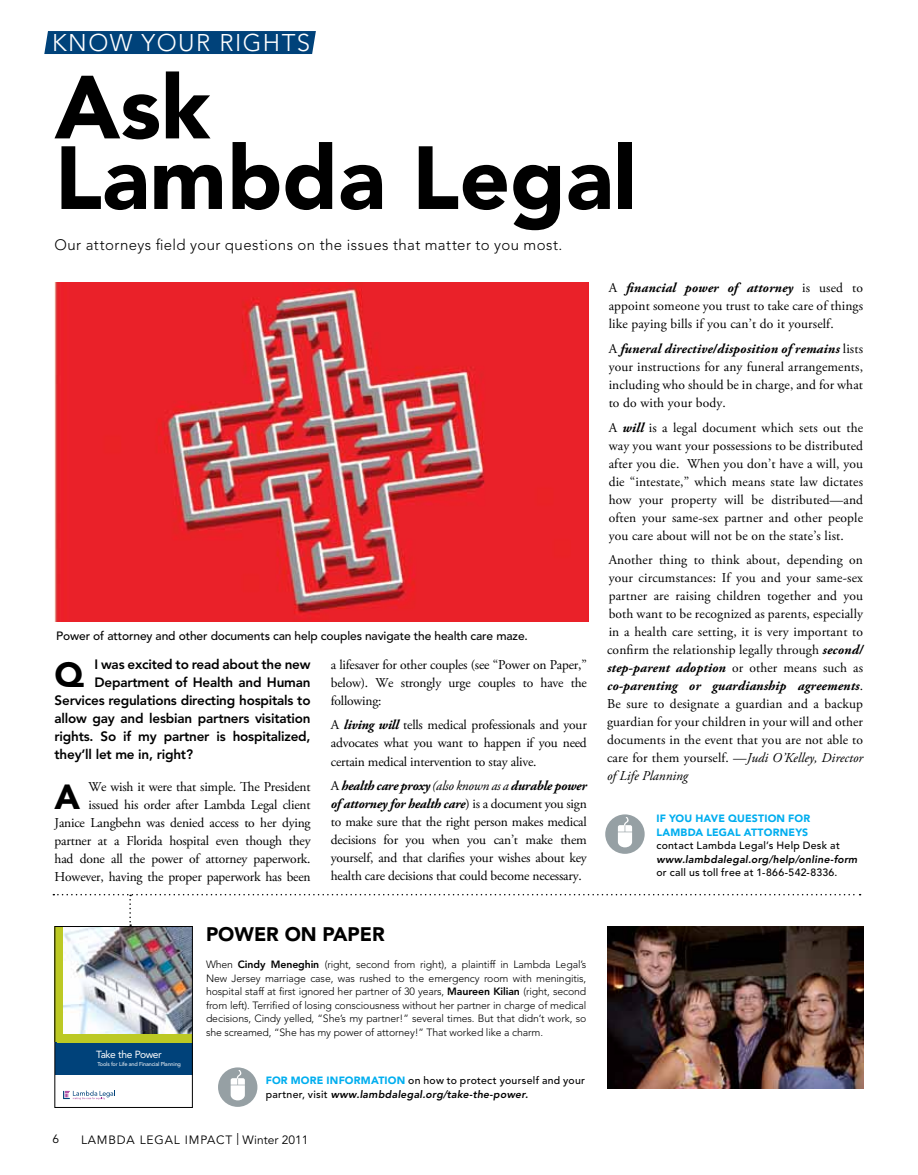
<style>
.page{position:relative;width:918px;height:1175px;background:#fff}
.page>*{position:absolute;margin:0;border:0;box-sizing:border-box;transform-origin:0 0}
.t1{font:900 88.5px/70.5px "Avenir LT Std";color:#000}
.t2{font:900 34.65px "Avenir LT Std";color:#000}
.t3{font:300 24px "Avenir LT Std";letter-spacing:.06em;color:#fff}
.t4{font:900 19.5px "Avenir LT Std";color:#000}
.t5{font:300 15px "Avenir LT Std";letter-spacing:.025em;color:#000}
.t6{font:13.5px/18px "Adobe Garamond Pro";letter-spacing:-.015em;color:#000;text-align:justify}
.t7{font:800 13.5px "Avenir LT Std";letter-spacing:-.015em;color:#000}
.t8{font:500 12px "Avenir LT Std";letter-spacing:-.01em;color:#000}
.t9{font:12px "Avenir LT Std";letter-spacing:.07em;color:#000}
.t10{font:300 10.5px/13.5px "Avenir LT Std";letter-spacing:-.01em;color:#000;text-align:justify}
.t11{font:500 10.5px/13.5px "Avenir LT Std";letter-spacing:.025em;color:#000}
.t12{font:900 10.5px/13.5px "Avenir LT Std";letter-spacing:.02em;color:#00aeef}
.t13{font:italic 800 10.5px "Avenir LT Std";letter-spacing:.025em;color:#000}
.t14{font:10.35px "Avenir LT Std";letter-spacing:-.045em;color:#fff}
.t15{font:5.55px "Avenir LT Std";letter-spacing:-.03em;color:#fff}
.s1{font-weight:700;font-style:italic}
.s2{font-style:italic}
.s3{font-weight:800}
.s4{font-weight:900;color:#00aeef}
.s5{font-weight:800;font-style:italic}
</style>
<div class="page">
<img style="left:55px;top:282px;width:533px;height:339px">
<div style="left:55px;top:1042px;width:137px;height:33px;background:#00427a"></div>
<img style="left:63px;top:928px;width:128px;height:106px">
<div style="left:55px;top:926px;width:8px;height:116px;background:#bcc924"></div>
<div style="left:57px;top:1034px;width:135px;height:8px;background:#bcc924"></div>
<svg style="left:63px;top:1090px;width:52px;height:9px"></svg>
<div style="left:55px;top:926px;width:138px;height:181px;border:1px solid #000"></div>
<img style="left:608px;top:926px;width:256px;height:162px">
<svg style="left:53px;top:894px;width:808px;height:32px"></svg>
<div style="left:218px;top:1067px;width:39px;height:39px;background:#96a0a4;border-radius:50%"></div>
<svg style="left:231px;top:1070px;width:14px;height:30px"></svg>
<div style="left:605px;top:814px;width:40px;height:39px;background:#96a0a4;border-radius:50%"></div>
<svg style="left:618px;top:817px;width:14px;height:30px"></svg>
<div style="left:44px;top:31px;width:272px;height:23px;background:#00427a"></div>
<h3 class="t3" style="left:52px;top:28px;width:260px">Know Your Rights</h3>
<h1 class="t1" style="left:55px;top:72px;width:583px">ASK<br>LAMBDA LEGAL</h1>
<p class="t5" style="left:55px;top:236px;width:509px">Our attorneys field your questions on the issues that matter to you most.</p>
<p class="t8" style="left:56px;top:629px;width:473px">Power of attorney and other documents can help couples navigate the health care maze.</p>
<h2 class="t2" style="left:55px;top:654px;width:31px">Q</h2>
<p class="t7" style="left:95px;top:656px;width:218px">I was excited to read about the new</p>
<p class="t7" style="left:95px;top:674px;width:218px">Department of Health and H uman</p>
<p class="t7" style="left:55px;top:692px;width:257px">Services regulations directing hospitals to</p>
<p class="t7" style="left:55px;top:710px;width:257px">allow gay and lesbian partners visitation</p>
<p class="t7" style="left:55px;top:728px;width:258px">rights. So if my partner is hospitalized,</p>
<p class="t7" style="left:55px;top:746px;width:140px">they’ll let me in, right?</p>
<h2 class="t2" style="left:55px;top:775px;width:27px">A</h2>
<p class="t6" style="left:55px;top:778px;width:258px;text-align:right">We wish it were that simple. The President<br>issued his order after Lambda Legal client<br>Janice Langbehn was denied access to her dying partner at a Florida hospital even though they had done all the power of attorney paperwork.<br>However, having the proper paperwork has been</p>
<p class="t6" style="left:331px;top:656px;width:258px">a lifesaver for other couples (see “Power on Paper,” below). We strongly urge couples to have the following:</p>
<p class="t6" style="left:331px;top:716px;width:258px">A <span class="s1">living will</span> tells medical professionals and your advocates what you want to happen if you need certain medical intervention to stay alive.</p>
<p class="t6" style="left:331px;top:777px;width:258px">A <span class="s1">health care proxy</span> <span class="s2">(also known as a</span> <span class="s1">durable power of attorney for health care</span>) is a document you sign to make sure that the right person makes medical decisions for you when you can’t make them yourself, and that clarifies your wishes about key health care decisions that could become necessary.</p>
<p class="t9" style="left:53px;top:1131px;width:8px">6</p>
<p class="t14" style="left:96px;top:1048px;width:67px">Take the Power</p>
<p class="t15" style="left:97px;top:1061px;width:85px">Tools for Life and Financial Planning</p>
<h3 class="t4" style="left:206px;top:922px;width:176px">POWER ON PAPER</h3>
<p class="t10" style="left:206px;top:957px;width:382px">When <span class="s3">Cindy Meneghin</span> (right, second from right), a plaintiff in Lambda Legal’s N ew Jersey marriage case, was rushed to the emergency room with meningitis, hospital staff at first ignored her partner of 30 years, <span class="s3">Maureen Kilian</span> (right, second from left). Terrified of losing consciousness without her partner in charge of medical decisions, Cindy yelled, “She’s my partner!” several times. But that didn’t work, so she screamed, “She has my power of attorney!” That worked like a charm.</p>
<p class="t11" style="left:266px;top:1074px;width:321px"><span class="s4">FOR MORE INFORMATION</span> on how to protect yourself and your partner, visit <span class="s5">www.lambdalegal.org/take-the-power.</span></p>
<p class="t9" style="left:81px;top:1132px;width:229px">LAMBDA LEGAL IMPACT | Winter 2011</p>
<p class="t6" style="left:609px;top:279px;width:256px">A <span class="s1">financial power of attorney</span> is used to appoint someone you trust to take care of things like paying bills if you can’t do it yourself.</p>
<p class="t6" style="left:609px;top:340px;width:256px">A <span class="s1">funeral directive/disposition of remains</span> lists your instructions for any funeral arrangements, including who should be in charge, and for what to do with your body.</p>
<p class="t6" style="left:609px;top:419px;width:256px">A <span class="s1">will</span> is a legal document which sets out the way you want your possessions to be distributed after you die. When you don’t have a will, you die “intestate,” which means state law dictates how your property will be distributed—and often your same-sex partner and other people you care about will not be on the state’s list.</p>
<p class="t6" style="left:607px;top:551px;width:258px">Another thing to think about, depending on your circumstances: If you and your same-sex partner are raising children together and you both want to be recognized as parents, especially in a health care setting, it is very important to confirm the relationship legally through <span class="s1">second/ step-parent adoption</span> or other means such as <span class="s1">co-parenting or guardianship agreements</span>.<br>Be sure to designate a guardian and a backup guardian for your children in your will and other documents in the event that you are not able to care for them yourself. —<span class="s2">Judi O’Kelley, Director of Life Planning</span></p>
<p class="t12" style="left:656px;top:812px;width:153px">IF YOU HAVE QU ESTION FOR<br>LAMBDA LEGAL ATTORNEYS</p>
<p class="t11" style="left:656px;top:839px;width:185px">contact Lambda Legal’s Help Desk at</p>
<p class="t13" style="left:656px;top:853px;width:202px">www.lambdalegal.org/help/online-form</p>
<p class="t11" style="left:656px;top:866px;width:183px">or call us toll free at 1-866-542-8336.</p>
</div>
